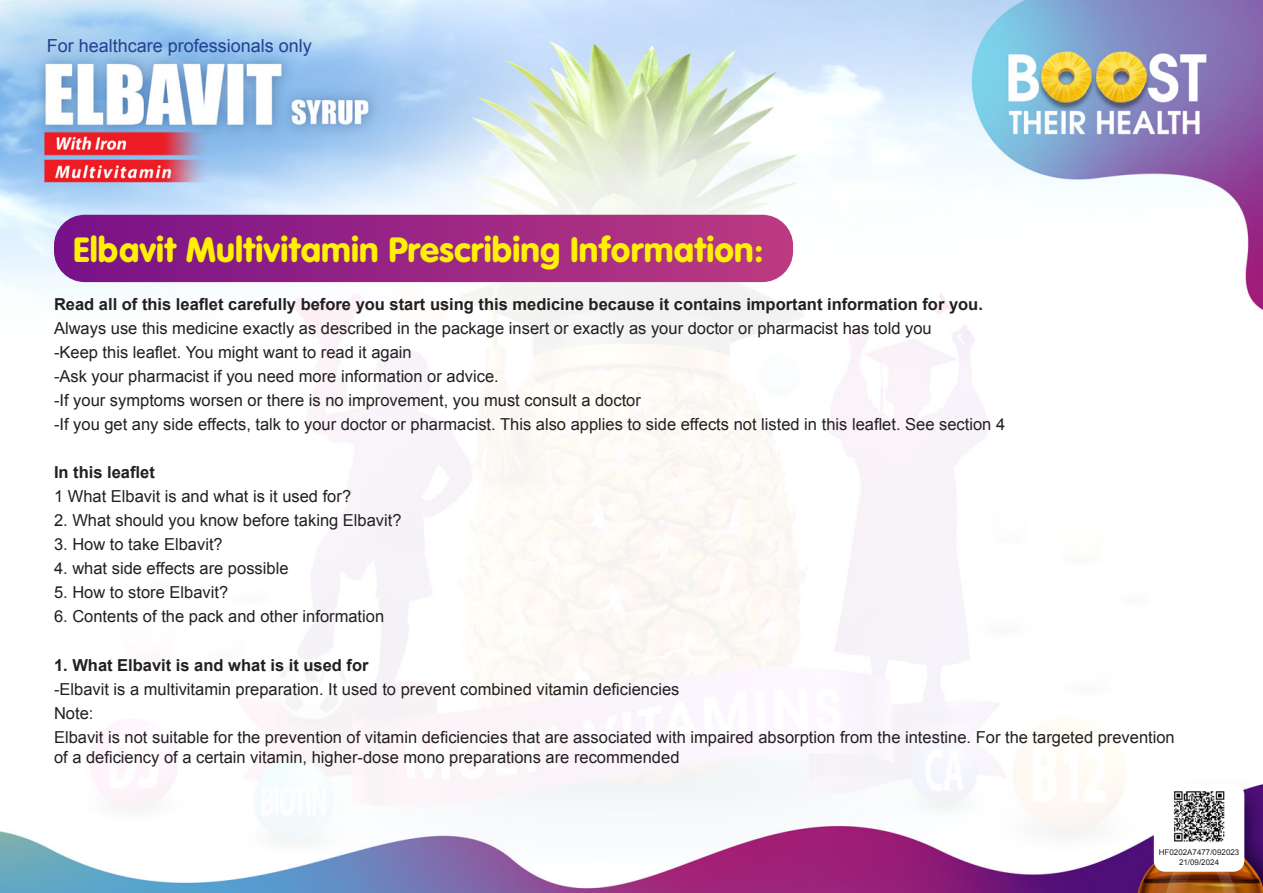
<style>
.page{position:relative;width:1263px;height:893px;background:#fff}
.page>*{position:absolute;margin:0;border:0;box-sizing:border-box;transform-origin:0 0}
.t1{font:34.95px "VAG Rundschrift BQ";color:#fff101}
.t2{font:18px "Arial";color:#253f8e}
.t3{font:16.5px/24px "Arial";color:#231f20}
.t4{font:700 16.5px "Arial";color:#231f20}
.t5{font:7.95px/9.6px "Arial";color:#231f20;text-align:center}
</style>
<div class="page">
<img style="left:0;top:0;width:1263px;height:893px">
<svg style="left:54px;top:215px;width:739px;height:67px;background:#9b2886"></svg>
<div style="left:1154px;top:784px;width:90px;height:88px;background:#fff;border-radius:11px"></div>
<img style="left:1174px;top:791px;width:51px;height:51px">
<p class="t2" style="left:47px;top:34px;width:267px">For healthcare professionals only</p>
<h1 class="t1" style="left:73px;top:229px;width:692px">Elbavit Multivitamin Prescribing Information:</h1>
<p class="t4" style="left:54px;top:293px;width:930px">Read all of this leaflet carefully before you start using this medicine because it contains important information for you.</p>
<p class="t3" style="left:54px;top:316px;width:953px">Always use this medicine exactly as described in the package insert or exactly as your doctor or pharmacist has told you<br>-Keep this leaflet. You might want to read it again<br>-Ask your pharmacist if you need more information or advice.<br>-If your symptoms worsen or there is no improvement, you must consult a doctor<br>-If you get any side effects, talk to your doctor or pharmacist. This also applies to side effects not listed in this leaflet. See section 4</p>
<p class="t4" style="left:54px;top:461px;width:102px">In this leaflet</p>
<p class="t3" style="left:54px;top:484px;width:299px">1 What Elbavit is and what is it used for?</p>
<p class="t3" style="left:54px;top:509px;width:349px">2. What should you know before taking Elbavit?</p>
<p class="t3" style="left:54px;top:533px;width:170px">3. How to take Elbavit?</p>
<p class="t3" style="left:54px;top:557px;width:236px">4. what side effects are possible</p>
<p class="t3" style="left:54px;top:581px;width:176px">5. How to store Elbavit?</p>
<p class="t3" style="left:54px;top:605px;width:332px">6. Contents of the pack and other information</p>
<p class="t4" style="left:54px;top:654px;width:316px">1. What Elbavit is and what is it used for</p>
<p class="t3" style="left:54px;top:677px;width:1122px">-Elbavit is a multivitamin preparation. It used to prevent combined vitamin deficiencies<br>Note:<br>Elbavit is not suitable for the prevention of vitamin deficiencies that are associated with impaired absorption from the intestine. For the targeted prevention</p>
<p class="t3" style="left:54px;top:745px;width:627px">of a deficiency of a certain vitamin, higher-dose mono preparations are recommended</p>
<p class="t5" style="left:1159px;top:848px;width:82px">HF0202A7477/092023<br>21/09/2024</p>
</div>
